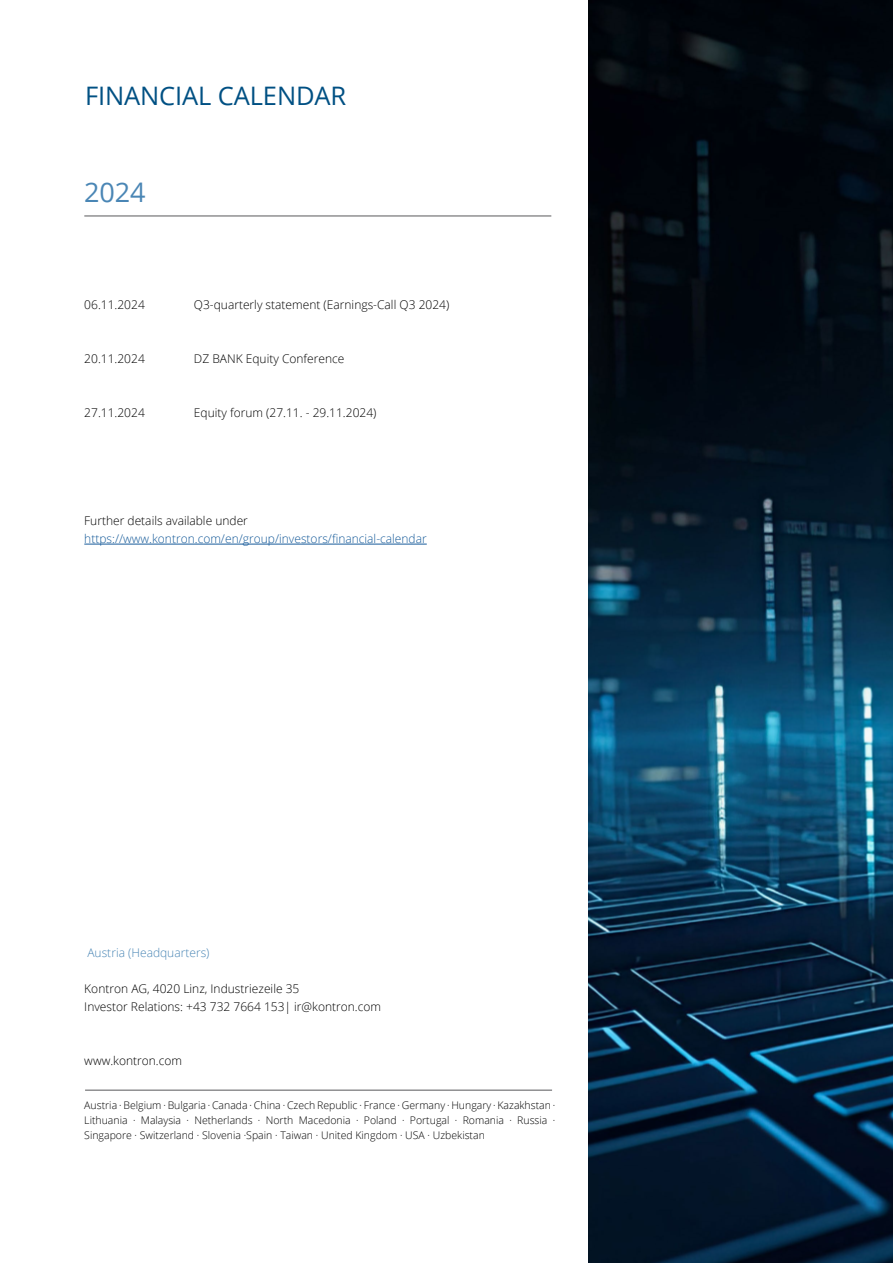
<style>
.page{position:relative;width:893px;height:1263px;background:#fff}
.page>*{position:absolute;margin:0;border:0;box-sizing:border-box;transform-origin:0 0}
.t1{font:27px "Open Sans";color:#4a86b5}
.t2{font:25.5px "Open Sans";letter-spacing:-.005em;color:#005083}
.t3{font:300 12px/18px "Open Sans";color:#000}
.t4{font:300 12px "Open Sans";color:#165b9a}
.t5{font:300 12px "Open Sans";color:#4a86b5}
.t6{font:300 10.5px/15px "Open Sans";color:#000;text-align:justify}
</style>
<div class="page">
<hr style="left:84px;top:216px;width:467px;height:1px;background:#58585a">
<img style="left:589px;top:0;width:304px;height:1263px">
<hr style="left:84px;top:544px;width:343px;height:1px;background:#165b9a">
<hr style="left:85px;top:1090px;width:467px;height:1px;background:#58585a">
<h2 class="t2" style="left:85px;top:78px;width:263px">FINANCIAL CALENDAR</h2>
<h1 class="t1" style="left:84px;top:174px;width:63px">2024</h1>
<p class="t3" style="left:84px;top:295px;width:62px">06.11.2024</p>
<p class="t3" style="left:194px;top:295px;width:257px">Q3-quarterly statement (Earnings-Call Q3 2024)</p>
<p class="t3" style="left:84px;top:349px;width:62px">20.11.2024</p>
<p class="t3" style="left:194px;top:349px;width:152px">DZ BANK Equity Conference</p>
<p class="t3" style="left:84px;top:403px;width:62px">27.11.2024</p>
<p class="t3" style="left:194px;top:403px;width:184px">Equity forum (27.11. - 29.11.2024)</p>
<p class="t3" style="left:84px;top:511px;width:165px">Further details available under</p>
<p class="t4" style="left:84px;top:531px;width:344px">https://www.kontron.com/en/group/investors/financial-calendar</p>
<p class="t5" style="left:87px;top:945px;width:124px">Austria (Headquarters)</p>
<p class="t3" style="left:84px;top:979px;width:298px">Kontron AG, 4020 Linz, Industriezeile 35<br>Investor Relations: +43 732 7664 153| ir@kontron.com</p>
<p class="t3" style="left:84px;top:1051px;width:99px">www.kontron.com</p>
<p class="t6" style="left:84px;top:1098px;width:473px">Austria · Belgium · Bulgaria · Canada · China · Czech Republic · France · Germany · Hungary · Kazakhstan · Lithuania · Malaysia · Netherlands · North Macedonia · Poland · Portugal · Romania · Russia · Singapore · Switzerland · Slovenia ·Spain · Taiwan · United Kingdom · USA · Uzbekistan</p>
</div>
